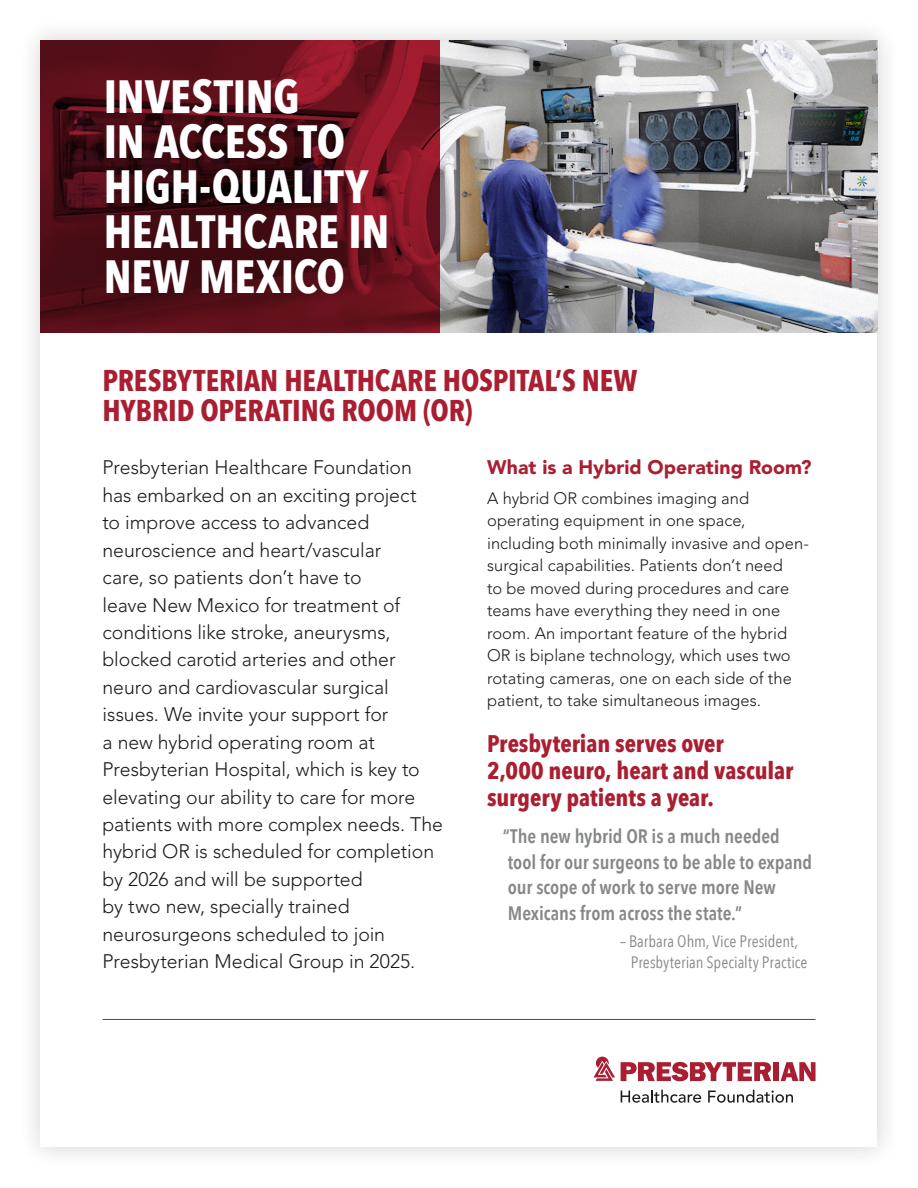
<style>
.page{position:relative;width:918px;height:1188px;background:#fff}
.page>*{position:absolute;margin:0;border:0;box-sizing:border-box;transform-origin:0 0}
.t1{font:700 46.5px/45px "Avenir Next Condensed";letter-spacing:-.005em;color:#fff}
.t2{font:700 30px/30px "Avenir Next Condensed";letter-spacing:-.005em;color:#aa1e31}
.t3{font:700 24px/27px "Avenir Next Condensed";letter-spacing:-.005em;color:#aa1e31}
.t4{font:300 19.5px/27.5px "Avenir LT Std";letter-spacing:-.005em;color:#1c1c1a}
.t5{font:600 19.5px/25.5px "Avenir Next Condensed";letter-spacing:-.005em;color:#868787}
.t6{font:900 19.5px "Avenir LT Std";letter-spacing:.005em;color:#aa1e31}
.t7{font:300 16.5px/22.5px "Avenir LT Std";color:#1c1c1a}
.t8{font:16.5px/21px "Avenir Next Condensed";color:#868787}
</style>
<div class="page">
<div style="left:18px;top:18px;width:882px;height:1152px;background:#1c1c1a;opacity:.2"></div>
<div style="left:40px;top:40px;width:838px;height:1108px;background:#fff"></div>
<img style="left:440px;top:40px;width:438px;height:293px">
<svg style="left:621px;top:1062px;width:150px;height:19px"></svg>
<div style="left:773px;top:1062px;width:6px;height:19px;background:#aa1e31"></div>
<svg style="left:781px;top:1062px;width:35px;height:19px"></svg>
<svg style="left:593px;top:1057px;width:22px;height:24px"></svg>
<svg style="left:621px;top:1090px;width:80px;height:13px"></svg>
<svg style="left:708px;top:1090px;width:85px;height:13px"></svg>
<svg style="left:40px;top:40px;width:400px;height:293px;background:#560e18"></svg>
<hr style="left:102px;top:1019px;width:714px;height:1px;background:#aa1e31">
<h1 class="t1" style="left:104px;top:74px;width:287px">INVESTING<br>IN ACCESS TO<br>HIGH-QUALITY<br>HEALTHCARE IN<br>NEW MEXICO</h1>
<h2 class="t2" style="left:102px;top:365px;width:537px">PRESBYTERIAN HEALTHCARE HOSPITAL’S NEW<br>HYBRID OPERATING ROOM (OR)</h2>
<p class="t4" style="left:102px;top:454px;width:342px">Presbyterian Healthcare Foundation has embarked on an exciting project<br>to improve access to advanced neuroscience and heart/vascular<br>care, so patients don’t have to<br>leave New Mexico for treatment of conditions like stroke, aneurysms, blocked carotid arteries and other neuro and cardiovascular surgical issues. We invite your support for<br>a new hybrid operating room at Presbyterian Hospital, which is key to elevating our ability to care for more patients with more complex needs. The hybrid OR is scheduled for completion by 2026 and will be supported<br>by two new, specially trained neurosurgeons scheduled to join Presbyterian Medical Group in 2025.</p>
<p class="t6" style="left:487px;top:456px;width:326px">What is a Hybrid Operating Room?</p>
<p class="t7" style="left:487px;top:487px;width:323px">A hybrid OR combines imaging and operating equipment in one space, including both minimally invasive and open&shy;surgical capabilities. Patients don’t need<br>to be moved during procedures and care teams have everything they need in one room. An important feature of the hybrid OR is biplane technology, which uses two rotating cameras, one on each side of the patient, to take simultaneous images.</p>
<p class="t3" style="left:487px;top:729px;width:308px">Presbyterian serves over<br>2,000 neuro, heart and vascular surgery patients a year.</p>
<p class="t5" style="left:503px;top:823px;width:311px">“The new hybrid OR is a much needed tool for our surgeons to be able to expand our scope of work to serve more New Mexicans from across the state.”</p>
<p class="t8" style="left:631px;top:930px;width:178px;text-indent:-11px">– Barbara Ohm, Vice President,<br>Presbyterian Specialty Practice</p>
</div>
